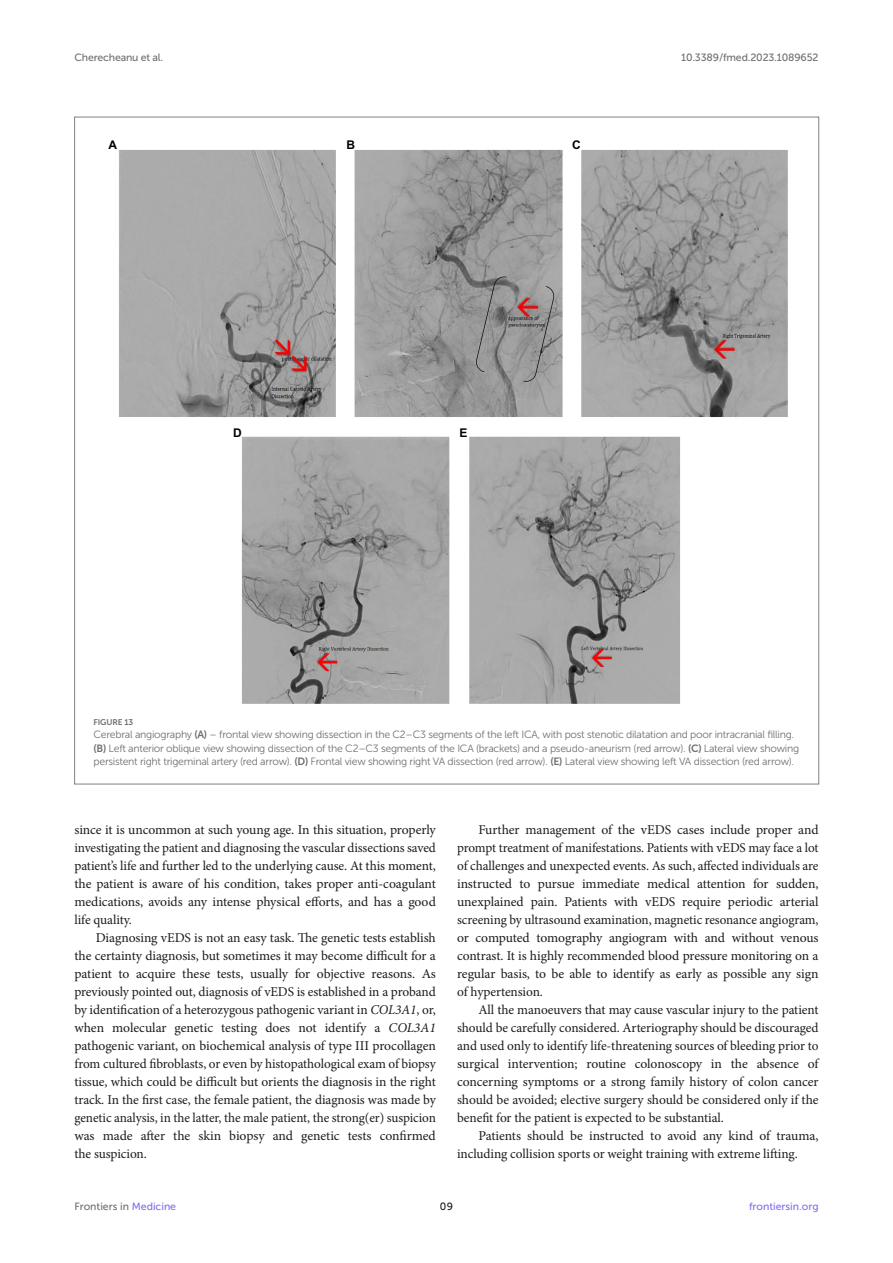
<style>
.page{position:relative;width:893px;height:1263px;background:#fff}
.page>*{position:absolute;margin:0;border:0;box-sizing:border-box;transform-origin:0 0}
.TEXT{font:13.5px/18px "Minion Pro";letter-spacing:-.005em;color:#1b1c1b;text-align:justify}
.t1{font:700 12px "Arial";color:#000}
.FIG_LEG{font:10.5px/13.5px "Museo Sans 300";letter-spacing:-.025em;color:#706f70}
.t2{font:10.5px "Museo Sans 500";letter-spacing:-.015em;color:#706f70}
.t3{font:10.5px "Museo Sans 500";color:#856df0}
.t4{font:10.5px "Museo Sans 500";color:#1b1c1b}
.FIG_HD{font:8.25px "Museo Sans 700";letter-spacing:-.01em;color:#706f70}
.s1{font-family:"Museo Sans 700"}
.s2{font-style:italic}
.s3{color:#856df0}
</style>
<div class="page">
<img style="left:119px;top:149px;width:669px;height:555px">
<p class="t2" style="left:74px;top:51px;width:90px">Cherecheanu et al.</p>
<p class="t2" style="left:681px;top:51px;width:139px">10.3389/fmed.2023.1089652</p>
<p class="t1" style="left:109px;top:137px;width:10px">A</p>
<p class="t1" style="left:346px;top:137px;width:10px">B</p>
<p class="t1" style="left:572px;top:137px;width:10px">C</p>
<p class="t1" style="left:233px;top:425px;width:10px">D</p>
<p class="t1" style="left:459px;top:425px;width:10px">E</p>
<p class="FIG_HD" style="left:94px;top:717px;width:41px">FIGURE 13</p>
<p class="FIG_LEG" style="left:94px;top:728px;width:707px">Cerebral angiography <span class="s1">(A)</span> – frontal view showing dissection in the C2–C3 segments of the left ICA, with post stenotic dilatation and poor intracranial filling. <span class="s1">(B)</span> Left anterior oblique view showing dissection of the C2–C3 segments of the ICA (brackets) and a pseudo-aneurism (red arrow). <span class="s1">(C)</span> Lateral view showing persistent right trigeminal artery (red arrow). <span class="s1">(D)</span> Frontal view showing right VA dissection (red arrow). <span class="s1">(E)</span> Lateral view showing left VA dissection (red arrow).</p>
<p class="TEXT" style="left:74px;top:821px;width:363px">since it is uncommon at such young age. In this situation, properly investigating the patient and diagnosing the vascular dissections saved patient’s life and further led to the underlying cause. At this moment, the patient is aware of his condition, takes proper anti-coagulant medications, avoids any intense physical efforts, and has a good life quality.</p>
<p class="TEXT" style="left:74px;top:929px;width:363px;text-indent:21px">Diagnosing vEDS is not an easy task. The genetic tests establish the certainty diagnosis, but sometimes it may become difficult for a patient to acquire these tests, usually for objective reasons. As previously pointed out, diagnosis of vEDS is established in a proband by identification of a heterozygous pathogenic variant in <span class="s2">COL3A1</span>, or, when molecular genetic testing does not identify a <span class="s2">COL3A1 </span>pathogenic variant, on biochemical analysis of type III procollagen from cultured fibroblasts, or even by histopathological exam of biopsy tissue, which could be difficult but orients the diagnosis in the right track. In the first case, the female patient, the diagnosis was made by genetic analysis, in the latter, the male patient, the strong(er) suspicion was made after the skin biopsy and genetic tests confirmed the suspicion.</p>
<p class="TEXT" style="left:457px;top:821px;width:363px;text-indent:21px">Further management of the vEDS cases include proper and prompt treatment of manifestations. Patients with vEDS may face a lot of challenges and unexpected events. As such, affected individuals are instructed to pursue immediate medical attention for sudden, unexplained pain. Patients with vEDS require periodic arterial screening by ultrasound examination, magnetic resonance angiogram, or computed tomography angiogram with and without venous contrast. It is highly recommended blood pressure monitoring on a regular basis, to be able to identify as early as possible any sign of hypertension.</p>
<p class="TEXT" style="left:457px;top:1001px;width:363px;text-indent:21px">All the manoeuvers that may cause vascular injury to the patient should be carefully considered. Arteriography should be discouraged and used only to identify life-threatening sources of bleeding prior to surgical intervention; routine colonoscopy in the absence of concerning symptoms or a strong family history of colon cancer should be avoided; elective surgery should be considered only if the benefit for the patient is expected to be substantial.</p>
<p class="TEXT" style="left:457px;top:1127px;width:363px;text-indent:21px">Patients should be instructed to avoid any kind of trauma, including collision sports or weight training with extreme lifting.</p>
<p class="t2" style="left:74px;top:1200px;width:103px">Frontiers in <span class="s3">Medicine</span></p>
<p class="t4" style="left:440px;top:1200px;width:15px">09</p>
<p class="t3" style="left:749px;top:1200px;width:71px">frontiersin.org</p>
</div>
